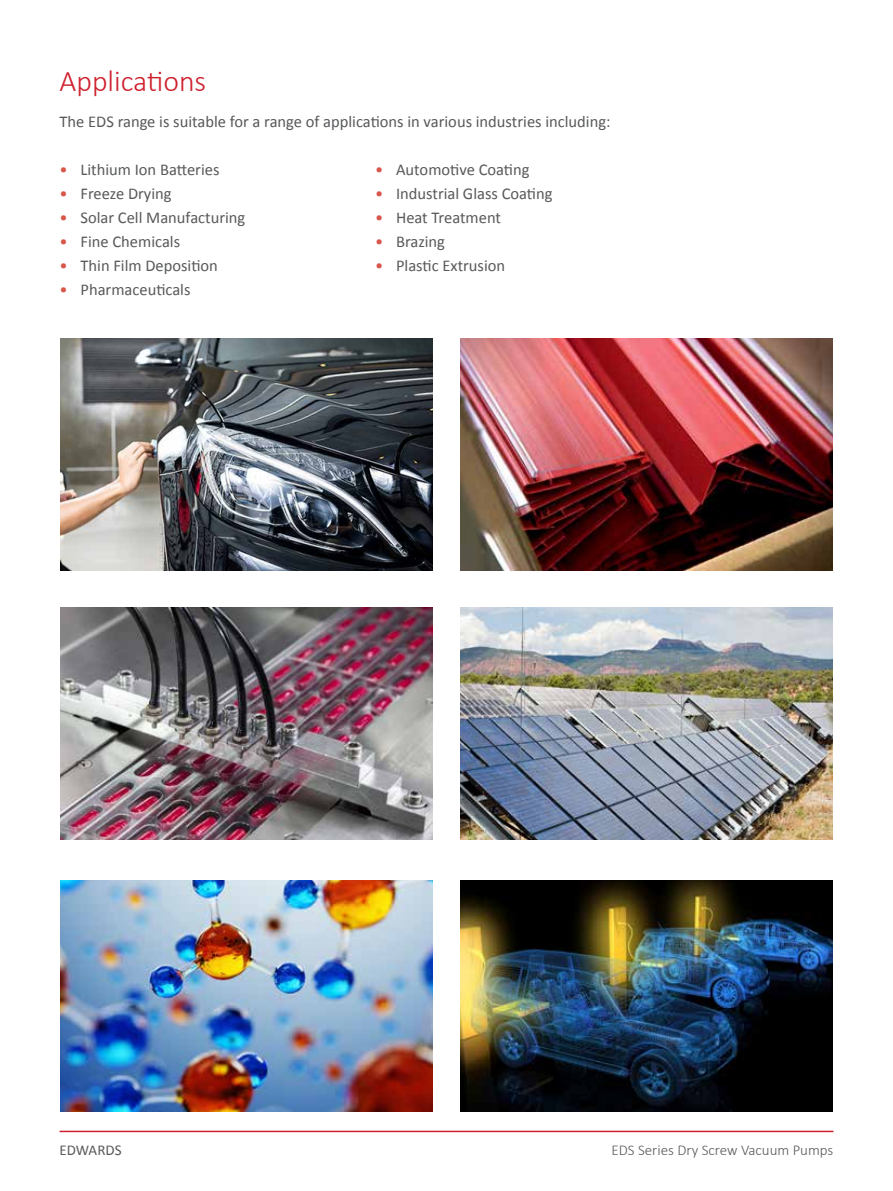
<style>
.page{position:relative;width:893px;height:1191px;background:#fff}
.page>*{position:absolute;margin:0;border:0;box-sizing:border-box;transform-origin:0 0}
.t1{font:300 30px "Calibri";color:#cf202e}
.t2{font:16.5px "Calibri";color:#58595b}
.t3{font:300 15px "Calibri";color:#58595b}
.t4{font:15px "Calibri";color:#58595b}
.s1{color:#d75649}
</style>
<div class="page">
<hr style="left:60px;top:1130px;width:773px;height:2px;background:#cf202e">
<img style="left:60px;top:339px;width:373px;height:231px">
<img style="left:460px;top:339px;width:373px;height:231px">
<img style="left:94px;top:607px;width:339px;height:232px">
<img style="left:460px;top:607px;width:373px;height:232px">
<img style="left:94px;top:880px;width:339px;height:231px">
<img style="left:460px;top:880px;width:373px;height:231px">
<img style="left:59px;top:570px;width:35px;height:563px">
<h1 class="t1" style="left:60px;top:62px;width:148px">Applications</h1>
<p class="t2" style="left:60px;top:111px;width:552px">The EDS range is suitable for a range of applications in various industries including:</p>
<p class="t2" style="left:60px;top:159px;width:161px"><span class="s1">•</span> Lithium Ion Batteries</p>
<p class="t2" style="left:60px;top:183px;width:114px"><span class="s1">•</span> Freeze Drying</p>
<p class="t2" style="left:60px;top:207px;width:187px"><span class="s1">•</span> Solar Cell Manufacturing</p>
<p class="t2" style="left:60px;top:231px;width:122px"><span class="s1">•</span> Fine Chemicals</p>
<p class="t2" style="left:60px;top:255px;width:160px"><span class="s1">•</span> Thin Film Deposition</p>
<p class="t2" style="left:60px;top:279px;width:132px"><span class="s1">•</span> Pharmaceuticals</p>
<p class="t2" style="left:375px;top:159px;width:156px"><span class="s1">•</span> Automotive Coating</p>
<p class="t2" style="left:375px;top:183px;width:179px"><span class="s1">•</span> Industrial Glass Coating</p>
<p class="t2" style="left:375px;top:207px;width:127px"><span class="s1">•</span> Heat Treatment</p>
<p class="t2" style="left:375px;top:231px;width:72px"><span class="s1">•</span> Brazing</p>
<p class="t2" style="left:375px;top:255px;width:132px"><span class="s1">•</span> Plastic Extrusion</p>
<p class="t4" style="left:60px;top:1141px;width:64px">EDWARDS</p>
<p class="t3" style="left:611px;top:1141px;width:223px">EDS Series Dry Screw Vacuum Pumps</p>
</div>
